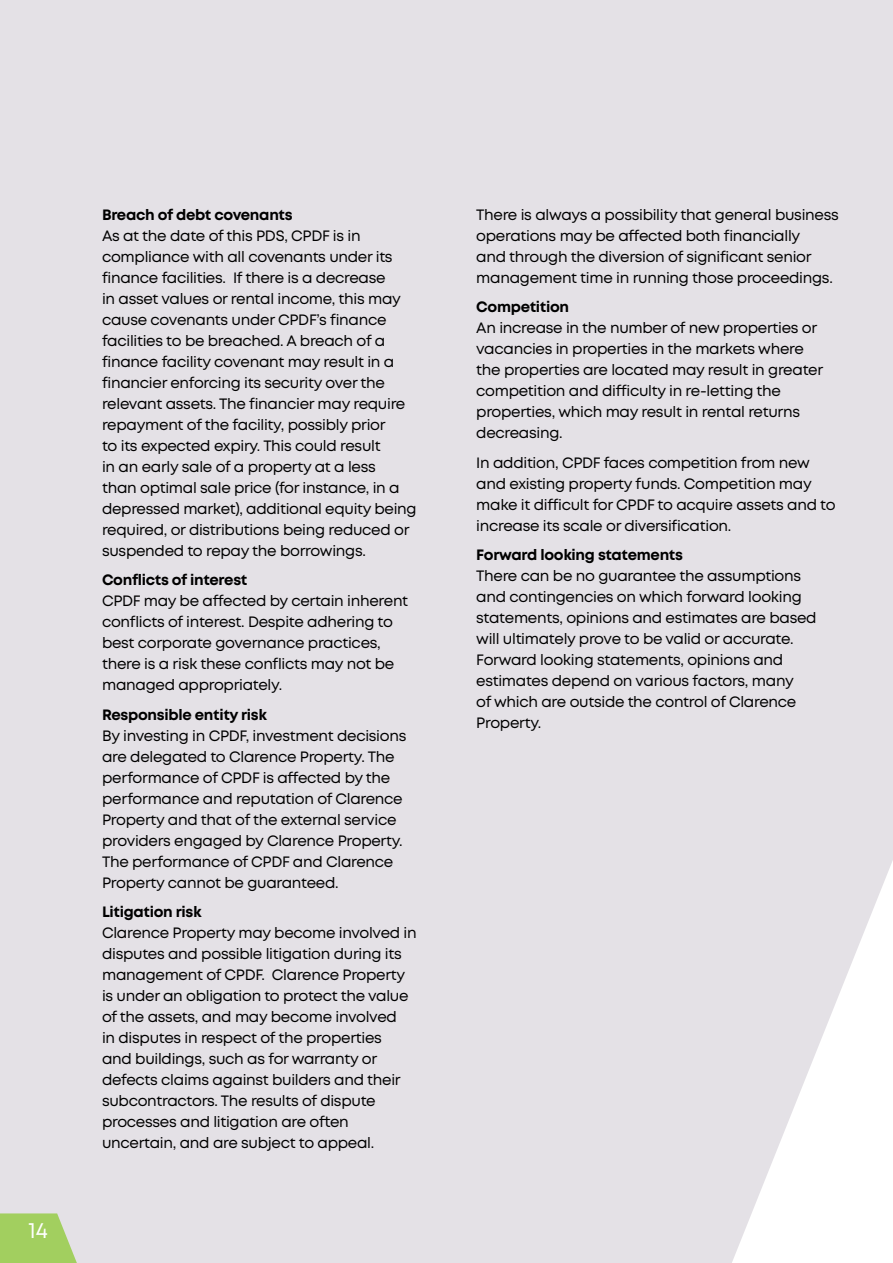
<style>
.page{position:relative;width:893px;height:1263px;background:#e4e1e6}
.page>*{position:absolute;margin:0;border:0;box-sizing:border-box;transform-origin:0 0}
.t1{font:22.2px "Mont";color:#fff}
.t2{font:15px/21px "Mont";letter-spacing:-.02em;color:#000}
.t3{font:700 15px "Mont";letter-spacing:-.02em;color:#000}
</style>
<div class="page">
<svg style="left:733px;top:862px;width:160px;height:401px;fill:#e4e1e6"></svg>
<svg style="left:0;top:1213px;width:77px;height:50px;background:#abd171"></svg>
<h1 class="t1" style="left:28px;top:1216px;width:21px">14</h1>
<p class="t3" style="left:102px;top:205px;width:192px">Breach of debt covenants</p>
<p class="t2" style="left:102px;top:225px;width:316px">As at the date of this PDS, CPDF is in compliance with all covenants under its finance facilities. If there is a decrease<br>in asset values or rental income, this may cause covenants under CPDF’s finance facilities to be breached. A breach of a finance facility covenant may result in a financier enforcing its security over the relevant assets. The financier may require repayment of the facility, possibly prior<br>to its expected expiry. This could result<br>in an early sale of a property at a less<br>than optimal sale price (for instance, in a depressed market), additional equity being required, or distributions being reduced or suspended to repay the borrowings.</p>
<p class="t3" style="left:102px;top:570px;width:147px">Conflicts of interest</p>
<p class="t2" style="left:102px;top:591px;width:308px">CPDF may be affected by certain inherent conflicts of interest. Despite adhering to best corporate governance practices, there is a risk these conflicts may not be managed appropriately.</p>
<p class="t3" style="left:102px;top:705px;width:167px">Responsible entity risk</p>
<p class="t2" style="left:102px;top:725px;width:306px">By investing in CPDF, investment decisions are delegated to Clarence Property. The performance of CPDF is affected by the performance and reputation of Clarence Property and that of the external service providers engaged by Clarence Property.<br>The performance of CPDF and Clarence Property cannot be guaranteed.</p>
<p class="t3" style="left:102px;top:902px;width:101px">Litigation risk</p>
<p class="t2" style="left:102px;top:923px;width:316px">Clarence Property may become involved in disputes and possible litigation during its management of CPDF. Clarence Property is under an obligation to protect the value of the assets, and may become involved<br>in disputes in respect of the properties<br>and buildings, such as for warranty or defects claims against builders and their subcontractors. The results of dispute processes and litigation are often uncertain, and are subject to appeal.</p>
<p class="t2" style="left:476px;top:204px;width:364px">There is always a possibility that general business operations may be affected both financially<br>and through the diversion of significant senior management time in running those proceedings.</p>
<p class="t3" style="left:476px;top:297px;width:94px">Competition</p>
<p class="t2" style="left:476px;top:318px;width:348px">An increase in the number of new properties or vacancies in properties in the markets where the properties are located may result in greater competition and difficulty in re-letting the properties, which may result in rental returns decreasing.</p>
<p class="t2" style="left:476px;top:452px;width:361px">In addition, CPDF faces competition from new and existing property funds. Competition may make it difficult for CPDF to acquire assets and to increase its scale or diversification.</p>
<p class="t3" style="left:476px;top:545px;width:208px">Forward looking statements</p>
<p class="t2" style="left:476px;top:566px;width:342px">There can be no guarantee the assumptions and contingencies on which forward looking statements, opinions and estimates are based will ultimately prove to be valid or accurate.<br>Forward looking statements, opinions and estimates depend on various factors, many<br>of which are outside the control of Clarence Property.</p>
</div>
